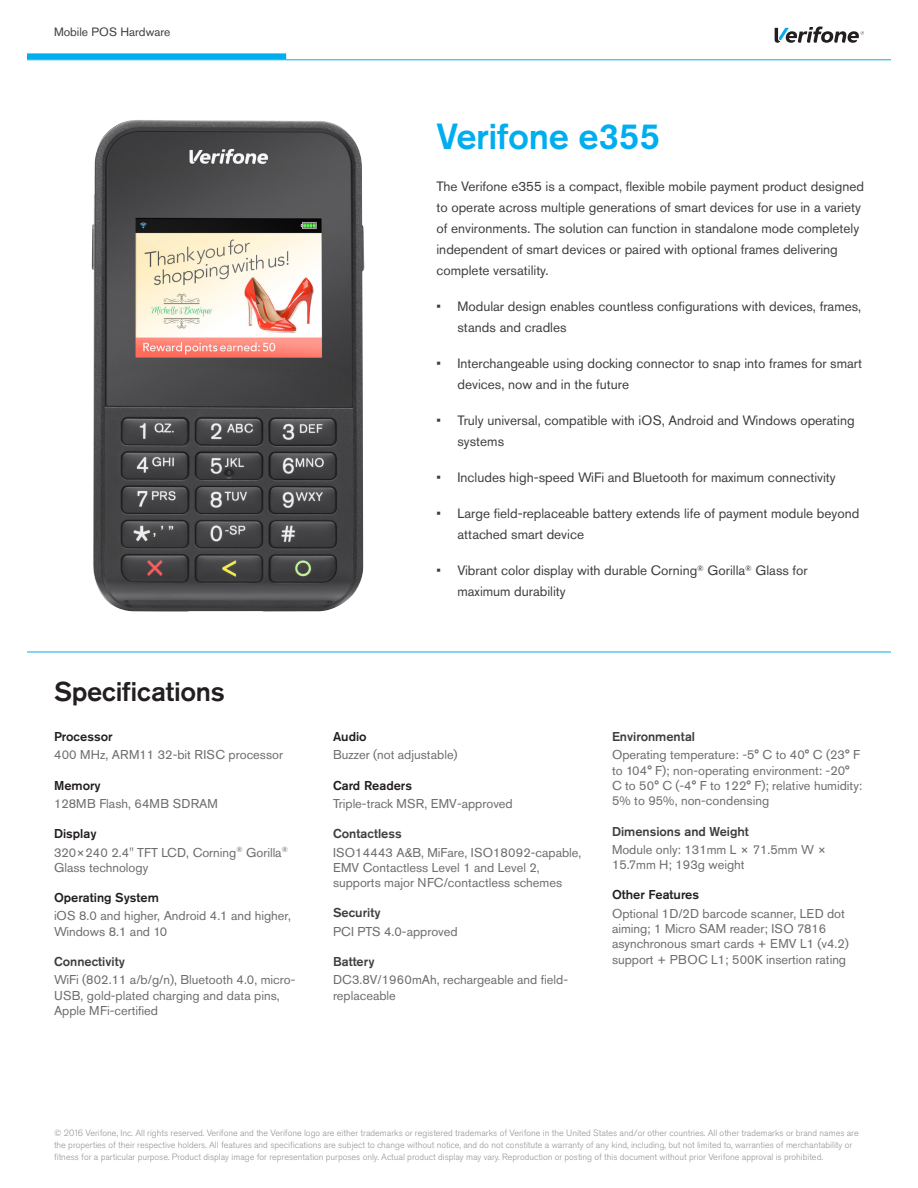
<style>
.page{position:relative;width:918px;height:1188px;background:#fff}
.page>*{position:absolute;margin:0;border:0;box-sizing:border-box;transform-origin:0 0}
.t1{font:500 36px "Akzidenz Grotesk Pro";letter-spacing:-.01em;color:#00aeef}
.Specs_header{font:500 27px "Akzidenz Grotesk Pro";letter-spacing:-.01em;color:#231f20}
.t2{font:13.5px/21px "Akzidenz Grotesk Pro";color:#3e3e3f}
.Specs{font:12.75px/15.3px "Akzidenz Grotesk Pro";color:#6c6d70}
.Spec_title{font:500 12.75px "Akzidenz Grotesk Pro";color:#3e3e3f}
.Spec_title-2{font:500 12.75px "Akzidenz Grotesk Pro";color:#231f20}
.Product_category{font:12px "Akzidenz Grotesk Pro";color:#3e3e3f}
.Copyright{font:300 9px/12px "Akzidenz Grotesk Pro";color:#939598}
</style>
<div class="page">
<hr style="left:27px;top:59px;width:864px;height:1px;background:#00aeef">
<hr style="left:27px;top:652px;width:864px;height:1px;background:#00aeef">
<div style="left:27px;top:53px;width:259px;height:6px;background:#00aeef"></div>
<svg style="left:775px;top:27px;width:89px;height:16px"></svg>
<img style="left:92px;top:120px;width:272px;height:492px">
<p class="Product_category" style="left:54px;top:24px;width:118px">Mobile POS Hardware</p>
<p class="Specs_header" style="left:54px;top:674px;width:172px">Specifications</p>
<p class="Spec_title-2" style="left:54px;top:728px;width:60px">Processor</p>
<p class="Specs" style="left:54px;top:747px;width:231px">400 MHz, ARM11 32-bit RISC processor</p>
<p class="Spec_title-2" style="left:54px;top:777px;width:48px">Memory</p>
<p class="Specs" style="left:54px;top:796px;width:165px">128MB Flash, 64MB SDRAM</p>
<p class="Spec_title-2" style="left:54px;top:826px;width:44px">Display</p>
<p class="Specs" style="left:54px;top:844px;width:235px">320×240 2.4" TFT LCD, Corning<sup>®</sup> Gorilla<sup>®<br></sup>Glass technology</p>
<p class="Spec_title-2" style="left:54px;top:889px;width:106px">Operating System</p>
<p class="Specs" style="left:54px;top:908px;width:238px">iOS 8.0 and higher, Android 4.1 and higher,<br>Windows 8.1 and 10</p>
<p class="Spec_title" style="left:54px;top:953px;width:72px">Connectivity</p>
<p class="Specs" style="left:54px;top:972px;width:243px">WiFi (802.11 a/b/g/n), Bluetooth 4.0, micro-<br>USB, gold-plated charging and data pins,<br>Apple MFi-certified</p>
<p class="t1" style="left:436px;top:113px;width:225px">Verifone e355</p>
<p class="t2" style="left:436px;top:176px;width:429px">The Verifone e355 is a compact, flexible mobile payment product designed to operate across multiple generations of smart devices for use in a variety of environments. The solution can function in standalone mode completely independent of smart devices or paired with optional frames delivering complete versatility.</p>
<p class="t2" style="left:458px;top:296px;width:405px;text-indent:-21px">• Modular design enables countless configurations with devices, frames, stands and cradles</p>
<p class="t2" style="left:458px;top:353px;width:406px;text-indent:-21px">• Interchangeable using docking connector to snap into frames for smart devices, now and in the future</p>
<p class="t2" style="left:458px;top:410px;width:399px;text-indent:-21px">• Truly universal, compatible with iOS, Android and Windows operating systems</p>
<p class="t2" style="left:436px;top:467px;width:401px">• Includes high-speed WiFi and Bluetooth for maximum connectivity</p>
<p class="t2" style="left:458px;top:503px;width:403px;text-indent:-21px">• Large field-replaceable battery extends life of payment module beyond attached smart device</p>
<p class="t2" style="left:458px;top:560px;width:352px;text-indent:-21px">• Vibrant color display with durable Corning<sup>®</sup> Gorilla<sup>®</sup> Glass for maximum durability</p>
<p class="Spec_title-2" style="left:333px;top:728px;width:35px">Audio</p>
<p class="Specs" style="left:333px;top:747px;width:126px">Buzzer (not adjustable)</p>
<p class="Spec_title-2" style="left:333px;top:777px;width:81px">Card Readers</p>
<p class="Specs" style="left:333px;top:796px;width:181px">Triple-track MSR, EMV-approved</p>
<p class="Spec_title" style="left:333px;top:826px;width:70px">Contactless</p>
<p class="Specs" style="left:333px;top:844px;width:250px">ISO14443 A&amp;B, MiFare, ISO18092-capable,<br>EMV Contactless Level 1 and Level 2, supports major NFC/contactless schemes</p>
<p class="Spec_title" style="left:333px;top:905px;width:49px">Security</p>
<p class="Specs" style="left:333px;top:924px;width:126px">PCI PTS 4.0-approved</p>
<p class="Spec_title" style="left:333px;top:953px;width:43px">Battery</p>
<p class="Specs" style="left:333px;top:972px;width:237px">DC3.8V/1960mAh, rechargeable and field&shy;replaceable</p>
<p class="Spec_title" style="left:612px;top:728px;width:85px">Environmental</p>
<p class="Specs" style="left:612px;top:747px;width:252px">Operating temperature: -5° C to 40° C (23° F to 104° F); non-operating environment: -20° C to 50° C (-4° F to 122° F); relative humidity:<br>5% to 95%, non-condensing</p>
<p class="Spec_title" style="left:612px;top:823px;width:138px">Dimensions and Weight</p>
<p class="Specs" style="left:612px;top:842px;width:216px">Module only: 131mm L × 71.5mm W ×<br>15.7mm H; 193g weight</p>
<p class="Spec_title-2" style="left:612px;top:887px;width:89px">Other Features</p>
<p class="Specs" style="left:612px;top:906px;width:239px">Optional 1D/2D barcode scanner, LED dot aiming; 1 Micro SAM reader; ISO 7816 asynchronous smart cards + EMV L1 (v4.2) support + PBOC L1; 500K insertion rating</p>
<p class="Copyright" style="left:54px;top:1127px;width:806px">© 2016 Verifone, Inc. All rights reserved. Verifone and the Verifone logo are either trademarks or registered trademarks of Verifone in the United States and/or other countries. All other trademarks or brand names are the properties of their respective holders. All features and specifications are subject to change without notice, and do not constitute a warranty of any kind, including, but not limited to, warranties of merchantability or fitness for a particular purpose. Product display image for representation purposes only. Actual product display may vary. Reproduction or posting of this document without prior Verifone approval is prohibited.</p>
</div>
